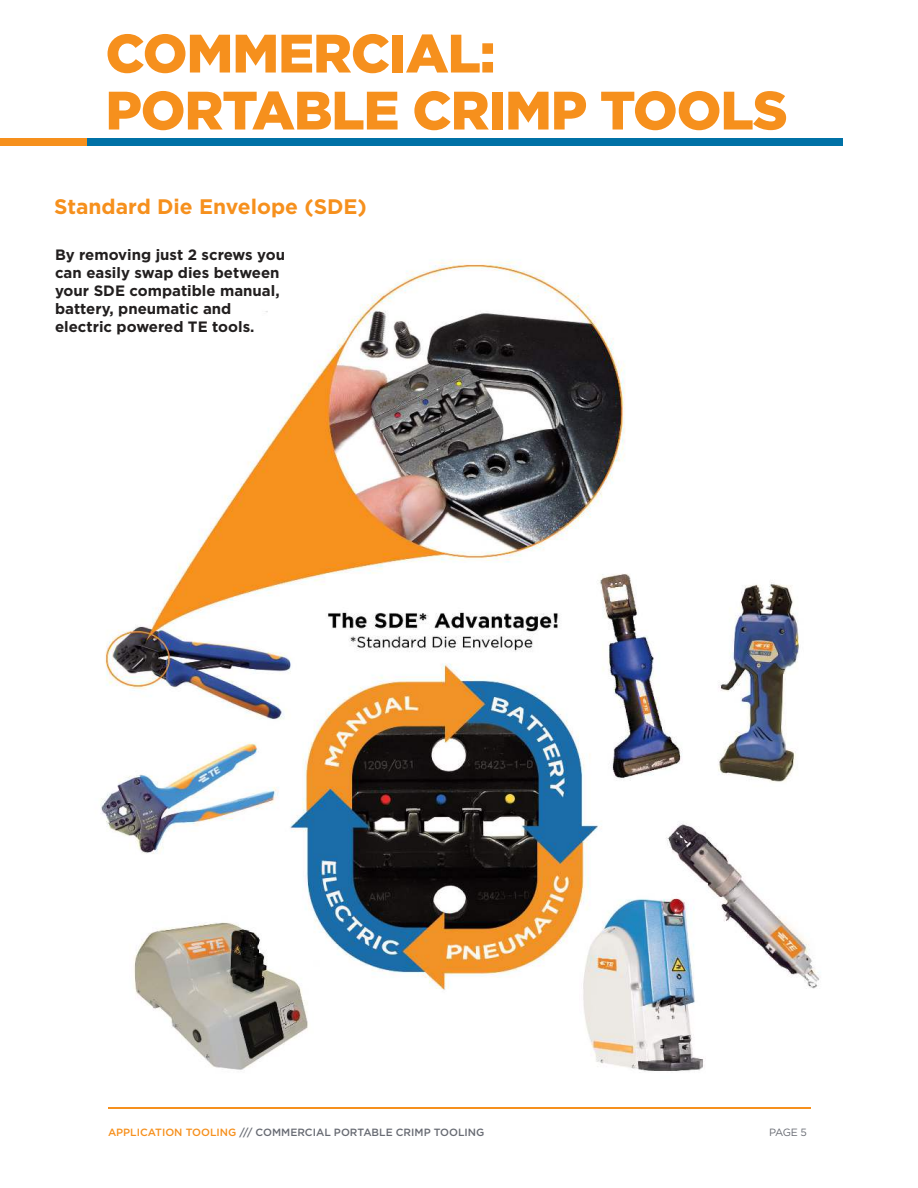
<style>
.page{position:relative;width:918px;height:1188px;background:#fff}
.page>*{position:absolute;margin:0;border:0;box-sizing:border-box;transform-origin:0 0}
.t1{font:900 54px/57px "Gotham";letter-spacing:-.02em;color:#f6901d}
.t2{font:700 21px "Gotham";color:#f6901d}
.t3{font:700 15px/18px "Gotham";color:#221f1f}
.t4{font:500 10.5px "Gotham";color:#686b73}
.t5{font:10.5px "Gotham";color:#686b73}
.s1{color:#f6901d}
</style>
<div class="page">
<hr style="left:108px;top:1107px;width:702px;height:1px;background:#f6901d">
<img style="left:101px;top:260px;width:719px;height:812px">
<div style="left:87px;top:139px;width:756px;height:7px;background:#0071a6"></div>
<div style="left:0;top:139px;width:87px;height:7px;background:#f6901d"></div>
<h1 class="t1" style="left:105px;top:28px;width:684px">COMMERCIAL:<br>PORTABLE CRIMP TOOLS</h1>
<h2 class="t2" style="left:54px;top:197px;width:314px">Standard Die Envelope (SDE)</h2>
<p class="t3" style="left:55px;top:247px;width:232px">By removing just 2 screws you can easily swap dies between your SDE compatible manual, battery, pneumatic and electric powered TE tools.</p>
<p class="t4" style="left:108px;top:1127px;width:378px"><span class="s1">APPLICATION TOOLING</span> /// COMMERCIAL PORTABLE CRIMP TOOLING</p>
<p class="t5" style="left:769px;top:1127px;width:39px">PAGE 5</p>
</div>
